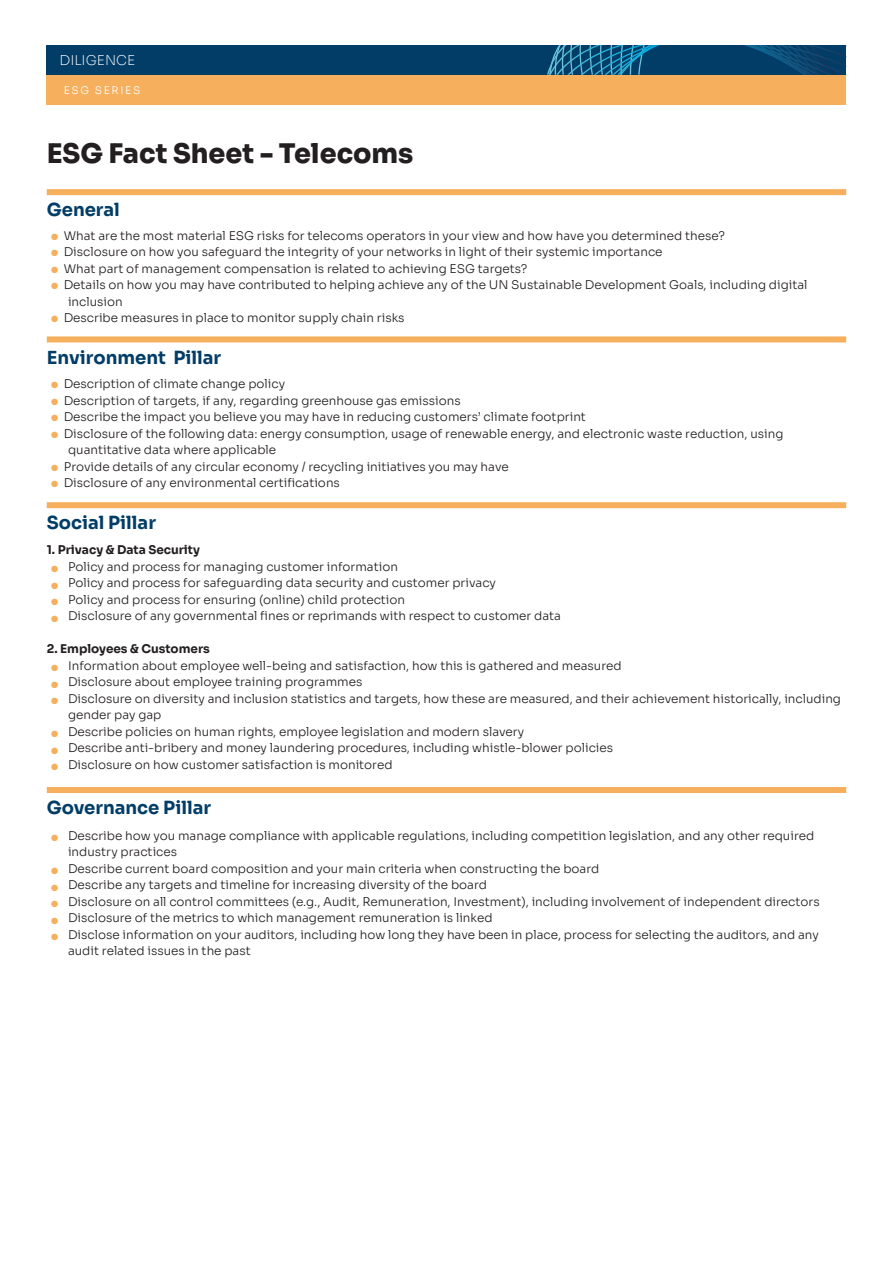
<style>
.page{position:relative;width:893px;height:1263px;background:#fff}
.page>*{position:absolute;margin:0;border:0;box-sizing:border-box;transform-origin:0 0}
.t1{font:800 27px "Sora";color:#231f20}
.t2{font:700 18px "Sora";color:#023d67}
.t3{font:200 13.5px "Sora";color:#fff}
.t4{font:300 12px/16.5px "Sora";color:#231f20}
.t5{font:700 12px "Sora";color:#231f20}
.t6{font:300 10.5px "Sora";letter-spacing:.15em;color:#fff}
.s1{color:#f6af5d}
</style>
<div class="page">
<div style="left:47px;top:189px;width:799px;height:6px;background:#f6af5d"></div>
<div style="left:47px;top:502px;width:799px;height:6px;background:#f6af5d"></div>
<div style="left:47px;top:336px;width:799px;height:6px;background:#f6af5d"></div>
<div style="left:47px;top:787px;width:799px;height:6px;background:#f6af5d"></div>
<div style="left:47px;top:75px;width:799px;height:30px;background:#f6af5d"></div>
<div style="left:47px;top:45px;width:799px;height:30px;background:#023d67"></div>
<svg style="left:547px;top:45px;width:299px;height:30px"></svg>
<p class="t3" style="left:60px;top:49px;width:77px">DILIGENCE</p>
<p class="t6" style="left:64px;top:82px;width:78px">ESG SERIES</p>
<p class="t1" style="left:47px;top:131px;width:368px">ESG Fact Sheet - Telecoms</p>
<p class="t2" style="left:47px;top:195px;width:75px">General</p>
<p class="t4" style="left:51px;top:226px;width:676px"><span class="s1">●</span> What are the most material ESG risks for telecoms operators in your view and how have you determined these?</p>
<p class="t4" style="left:51px;top:243px;width:613px"><span class="s1">●</span> Disclosure on how you safeguard the integrity of your networks in light of their systemic importance</p>
<p class="t4" style="left:51px;top:259px;width:478px"><span class="s1">●</span> What part of management compensation is related to achieving ESG targets?</p>
<p class="t4" style="left:68px;top:276px;width:741px;text-indent:-17px"><span class="s1">●</span> Details on how you may have contributed to helping achieve any of the UN Sustainable Development Goals, including digital inclusion</p>
<p class="t4" style="left:51px;top:309px;width:355px"><span class="s1">●</span> Describe measures in place to monitor supply chain risks</p>
<p class="t2" style="left:47px;top:342px;width:176px">Environment Pillar</p>
<p class="t4" style="left:51px;top:374px;width:236px"><span class="s1">●</span> Description of climate change policy</p>
<p class="t4" style="left:51px;top:391px;width:411px"><span class="s1">●</span> Description of targets, if any, regarding greenhouse gas emissions</p>
<p class="t4" style="left:51px;top:407px;width:536px"><span class="s1">●</span> Describe the impact you believe you may have in reducing customers’ climate footprint</p>
<p class="t4" style="left:68px;top:424px;width:717px;text-indent:-17px"><span class="s1">●</span> Disclosure of the following data: energy consumption, usage of renewable energy, and electronic waste reduction, using quantitative data where applicable</p>
<p class="t4" style="left:51px;top:457px;width:459px"><span class="s1">●</span> Provide details of any circular economy / recycling initiatives you may have</p>
<p class="t4" style="left:51px;top:473px;width:290px"><span class="s1">●</span> Disclosure of any environmental certifications</p>
<p class="t2" style="left:47px;top:508px;width:111px">Social Pillar</p>
<p class="t5" style="left:47px;top:540px;width:155px">1. Privacy &amp; Data Security</p>
<p class="t4" style="left:51px;top:557px;width:349px"><span class="s1">●</span> Policy and process for managing customer information</p>
<p class="t4" style="left:51px;top:574px;width:446px"><span class="s1">●</span> Policy and process for safeguarding data security and customer privacy</p>
<p class="t4" style="left:51px;top:590px;width:356px"><span class="s1">●</span> Policy and process for ensuring (online) child protection</p>
<p class="t4" style="left:51px;top:607px;width:512px"><span class="s1">●</span> Disclosure of any governmental fines or reprimands with respect to customer data</p>
<p class="t5" style="left:47px;top:639px;width:165px">2. Employees &amp; Customers</p>
<p class="t4" style="left:51px;top:656px;width:572px"><span class="s1">●</span> Information about employee well-being and satisfaction, how this is gathered and measured</p>
<p class="t4" style="left:51px;top:673px;width:313px"><span class="s1">●</span> Disclosure about employee training programmes</p>
<p class="t4" style="left:68px;top:689px;width:774px;text-indent:-17px"><span class="s1">●</span> Disclosure on diversity and inclusion statistics and targets, how these are measured, and their achievement historically, including gender pay gap</p>
<p class="t4" style="left:51px;top:722px;width:475px"><span class="s1">●</span> Describe policies on human rights, employee legislation and modern slavery</p>
<p class="t4" style="left:51px;top:739px;width:564px"><span class="s1">●</span> Describe anti-bribery and money laundering procedures, including whistle-blower policies</p>
<p class="t4" style="left:51px;top:755px;width:343px"><span class="s1">●</span> Disclosure on how customer satisfaction is monitored</p>
<p class="t2" style="left:47px;top:793px;width:166px">Governance Pillar</p>
<p class="t4" style="left:68px;top:826px;width:748px;text-indent:-17px"><span class="s1">●</span> Describe how you manage compliance with applicable regulations, including competition legislation, and any other required industry practices</p>
<p class="t4" style="left:51px;top:859px;width:550px"><span class="s1">●</span> Describe current board composition and your main criteria when constructing the board</p>
<p class="t4" style="left:51px;top:876px;width:438px"><span class="s1">●</span> Describe any targets and timeline for increasing diversity of the board</p>
<p class="t4" style="left:51px;top:892px;width:770px"><span class="s1">●</span> Disclosure on all control committees (e.g., Audit, Remuneration, Investment), including involvement of independent directors</p>
<p class="t4" style="left:51px;top:909px;width:443px"><span class="s1">●</span> Disclosure of the metrics to which management remuneration is linked</p>
<p class="t4" style="left:68px;top:925px;width:752px;text-indent:-17px"><span class="s1">●</span> Disclose information on your auditors, including how long they have been in place, process for selecting the auditors, and any audit related issues in the past</p>
</div>
